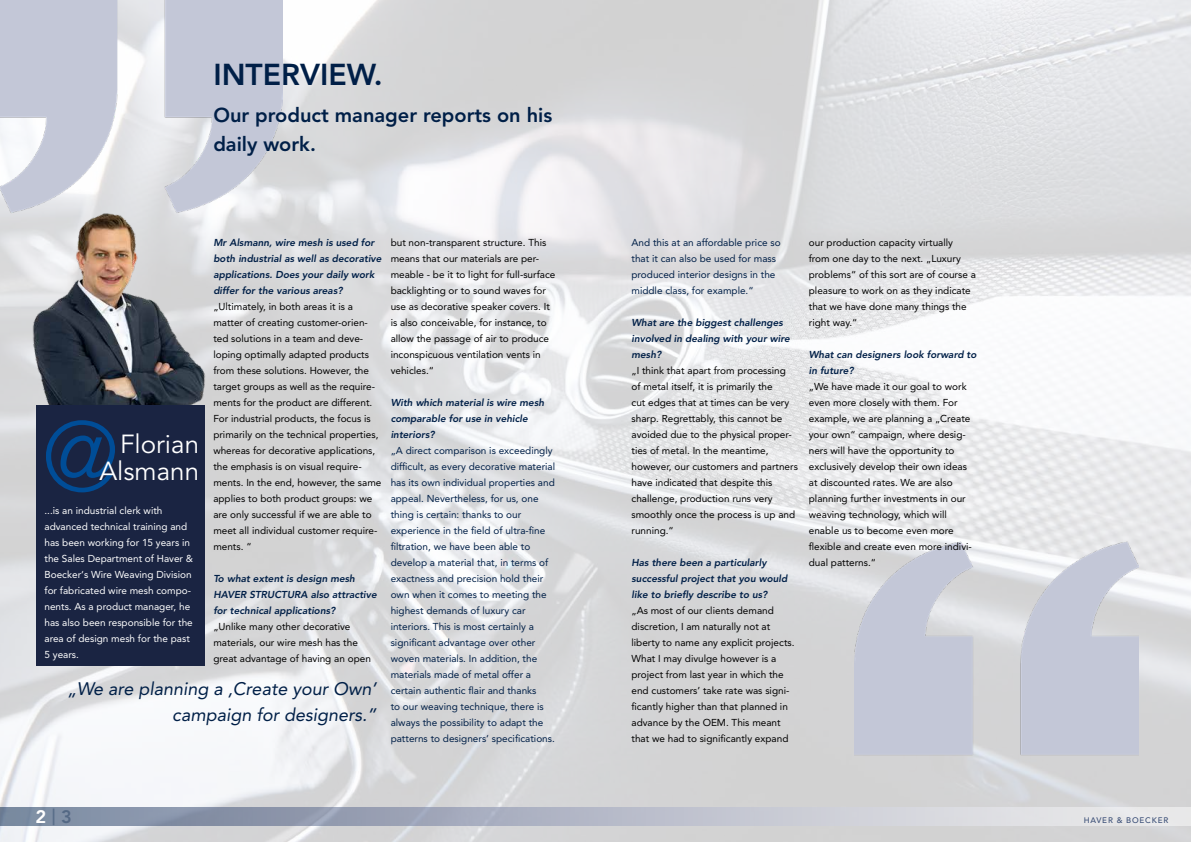
<style>
.page{position:relative;width:1191px;height:842px;background:#fff}
.page>*{position:absolute;margin:0;border:0;box-sizing:border-box;transform-origin:0 0}
.t1{font:300 97px "Avenir LT Std";color:#004d97}
.t2{font:800 30px "Avenir LT Std";color:#001f47}
.t3{font:26px/26.6px "Avenir LT Std";color:#fff;text-align:right}
.t4{font:800 20px/29px "Avenir LT Std";color:#001f47}
.t5{font:italic 18px/26px "Avenir LT Std";color:#001f47;text-align:right}
.t6{font:800 18px "Avenir LT Std";color:#fff}
.t7{font:10px/16px "Avenir LT Std";color:#000}
.t8{font:10px/16px "Avenir LT Std";color:#001f47}
.t9{font:italic 800 10px/16px "Avenir LT Std";color:#001f47}
.t10{font:10px/16px "Avenir LT Std";color:#fff}
.t11{font:500 8px "Avenir LT Std";letter-spacing:.1em;color:#3a4e76}
.s1{color:#001f47}
</style>
<div class="page">
<img style="left:0;top:0;width:1191px;height:842px">
<img style="left:855px;top:506px;width:283px;height:284px">
<img style="left:28px;top:247px;width:210px;height:158px">
<div style="left:0;top:808px;width:1191px;height:18px;background:linear-gradient(to right,#75839d,#f1eeef)"></div>
<div style="left:36px;top:405px;width:169px;height:261px;background:#1a2442"></div>
<img style="left:0;top:0;width:283px;height:247px">
<svg style="left:53px;top:808px;width:1px;height:17px"></svg>
<h2 class="t2" style="left:213px;top:57px;width:171px">INTERVIEW.</h2>
<h3 class="t4" style="left:213px;top:100px;width:340px">Our product manager reports on his daily work.</h3>
<h1 class="t1" style="left:42px;top:400px;width:79px">@</h1>
<h3 class="t3" style="left:99px;top:432px;width:101px">Florian<br>Alsmann</h3>
<p class="t10" style="left:45px;top:502px;width:150px">...is an industrial clerk with advanced technical training and has been working for 15 years in the Sales Department of Haver &amp;<br>Boecker‘s Wire Weaving Division for fabricated wire mesh compo&shy;nents. As a product manager, he has also been responsible for the area of design mesh for the past<br>5 years.</p>
<p class="t9" style="left:213px;top:234px;width:170px">Mr Alsmann, wire mesh is used for both industrial as well as decorative applications. Does your daily work differ for the various areas?</p>
<p class="t7" style="left:213px;top:298px;width:170px">„Ultimately, in both areas it is a matter of creating customer-orien&shy;ted solutions in a team and deve&shy;loping optimally adapted products from these solutions. However, the target groups as well as the require&shy;ments for the product are different.<br>For industrial products, the focus is primarily on the technical properties, whereas for decorative applications, the emphasis is on visual require&shy;ments. In the end, however, the same applies to both product groups: we are only successful if we are able to meet all individual customer require&shy;ments. “</p>
<p class="t9" style="left:213px;top:570px;width:165px">To what extent is design mesh<br>HAVER STRUCTURA also attractive for technical applications?</p>
<p class="t7" style="left:213px;top:618px;width:159px">„Unlike many other decorative materials, our wire mesh has the great advantage of having an open</p>
<h3 class="t5" style="left:67px;top:676px;width:311px">„We are planning a ‚Create your Own’ campaign for designers.”</h3>
<p class="t7" style="left:391px;top:234px;width:166px">but non-transparent structure. This means that our materials are per&shy;meable - be it to light for full-surface backlighting or to sound waves for use as decorative speaker covers. It is also conceivable, for instance, to allow the passage of air to produce inconspicuous ventilation vents in vehicles.“</p>
<p class="t9" style="left:391px;top:394px;width:155px">With which material is wire mesh comparable for use in vehicle interiors?</p>
<p class="t8" style="left:391px;top:442px;width:166px">„A direct comparison is exceedingly difficult, as every decorative material has its own individual properties and appeal. Nevertheless, for us, one thing is certain: thanks to our experience in the field of ultra-fine filtration, we have been able to develop a material that, in terms of exactness and precision hold their own when it comes to meeting the highest demands of luxury car interiors. This is most certainly a significant advantage over other woven materials. In addition, the materials made of metal offer a certain authentic flair and thanks<br>to our weaving technique, there is always the possibility to adapt the patterns to designers‘ specifications.</p>
<h3 class="t6" style="left:35px;top:806px;width:38px">2 <span class="s1">3</span></h3>
<p class="t8" style="left:631px;top:234px;width:151px">And this at an affordable price so that it can also be used for mass produced interior designs in the middle class, for example.“</p>
<p class="t9" style="left:631px;top:314px;width:160px">What are the biggest challenges involved in dealing with your wire mesh?</p>
<p class="t7" style="left:631px;top:362px;width:168px">„I think that apart from processing<br>of metal itself, it is primarily the<br>cut edges that at times can be very sharp. Regrettably, this cannot be avoided due to the physical proper&shy;ties of metal. In the meantime, however, our customers and partners have indicated that despite this challenge, production runs very smoothly once the process is up and running.“</p>
<p class="t9" style="left:631px;top:554px;width:157px">Has there been a particularly successful project that you would like to briefly describe to us?</p>
<p class="t7" style="left:631px;top:602px;width:165px">„As most of our clients demand discretion, I am naturally not at liberty to name any explicit projects.<br>What I may divulge however is a project from last year in which the end customers’ take rate was signi&shy;ficantly higher than that planned in advance by the OEM. This meant that we had to significantly expand</p>
<p class="t7" style="left:809px;top:234px;width:168px">our production capacity virtually from one day to the next. „Luxury problems“ of this sort are of course a pleasure to work on as they indicate that we have done many things the right way.“</p>
<p class="t9" style="left:809px;top:346px;width:169px">What can designers look forward to in future?</p>
<p class="t7" style="left:809px;top:378px;width:165px">„We have made it our goal to work even more closely with them. For example, we are planning a „Create your own“ campaign, where desig&shy;ners will have the opportunity to exclusively develop their own ideas at discounted rates. We are also planning further investments in our weaving technology, which will enable us to become even more flexible and create even more indivi&shy;dual patterns.“</p>
<p class="t11" style="left:1083px;top:816px;width:86px">HAVER &amp; BOECKER</p>
</div>
